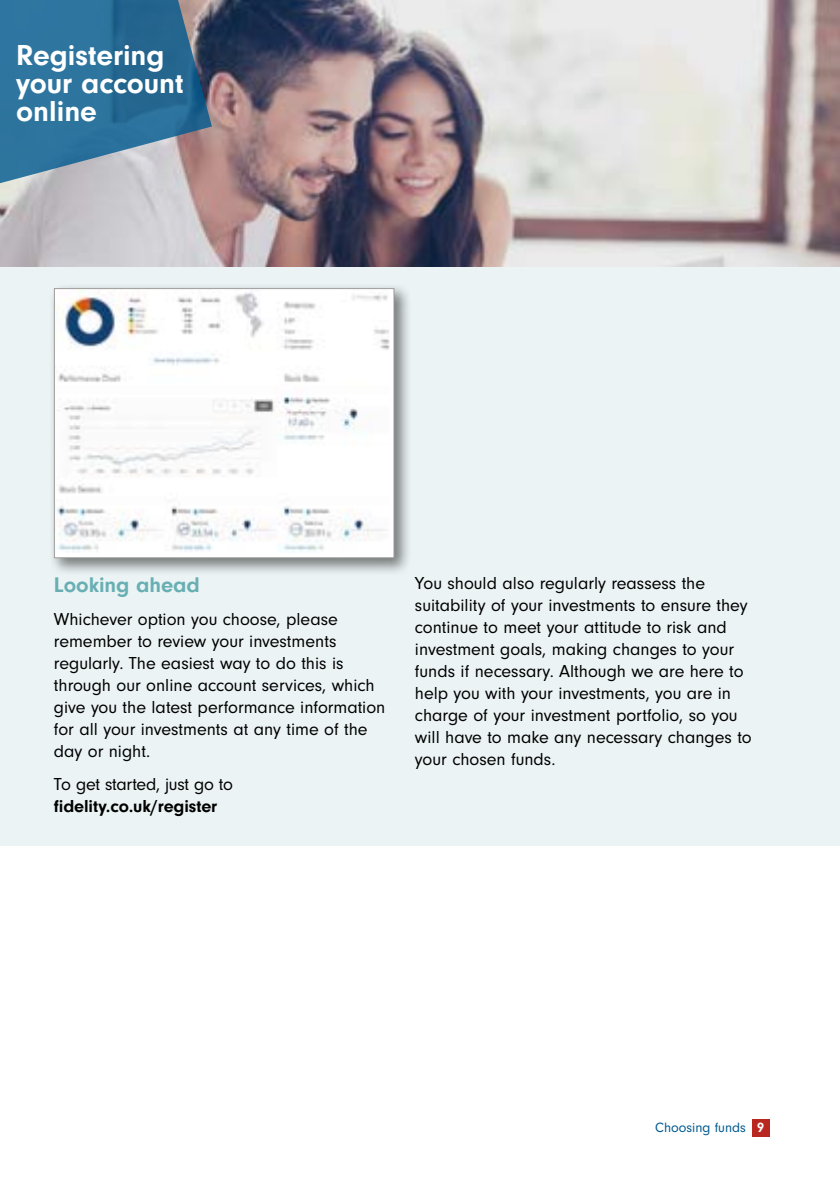
<style>
.page{position:relative;width:840px;height:1191px;background:#fff}
.page>*{position:absolute;margin:0;border:0;box-sizing:border-box;transform-origin:0 0}
.t1{font:700 30px/28px "Neuzeit Gro";color:#fff}
.t2{font:700 22px "Neuzeit Gro";color:#68afb3}
.t3{font:18px/22px "Neuzeit Gro";color:#000}
.t4{font:700 18px "Neuzeit Gro";letter-spacing:-.005em;color:#000}
.t5{font:14px "Neuzeit Gro";color:#00598f}
.s1{font-weight:700;color:#fff}
</style>
<div class="page">
<div style="left:751px;top:1119px;width:17px;height:17px;background:#b8281f"></div>
<div style="left:0;top:266px;width:839px;height:580px;background:#ebf3f4"></div>
<div style="left:50px;top:284px;width:362px;height:292px;background:#000;opacity:.5"></div>
<img style="left:56px;top:290px;width:336px;height:262px">
<div style="left:54px;top:288px;width:340px;height:270px;border:1px solid #9d9d9c"></div>
<img style="left:0;top:0;width:839px;height:266px">
<svg style="left:0;top:0;width:212px;height:188px;background:#487b9c"></svg>
<h1 class="t1" style="left:16px;top:41px;width:169px">Registering your account online</h1>
<p class="t2" style="left:54px;top:572px;width:147px">Looking ahead</p>
<p class="t3" style="left:54px;top:608px;width:333px">Whichever option you choose, please remember to review your investments regularly. The easiest way to do this is through our online account services, which give you the latest performance information for all your investments at any time of the day or night.</p>
<p class="t3" style="left:54px;top:773px;width:180px">To get started, just go to</p>
<p class="t4" style="left:54px;top:796px;width:165px">fidelity.co.uk/register</p>
<p class="t3" style="left:415px;top:572px;width:338px">You should also regularly reassess the suitability of your investments to ensure they continue to meet your attitude to risk and investment goals, making changes to your funds if necessary. Although we are here to help you with your investments, you are in charge of your investment portfolio, so you will have to make any necessary changes to your chosen funds.</p>
<p class="t5" style="left:654px;top:1120px;width:110px">Choosing funds <span class="s1">9</span></p>
</div>
